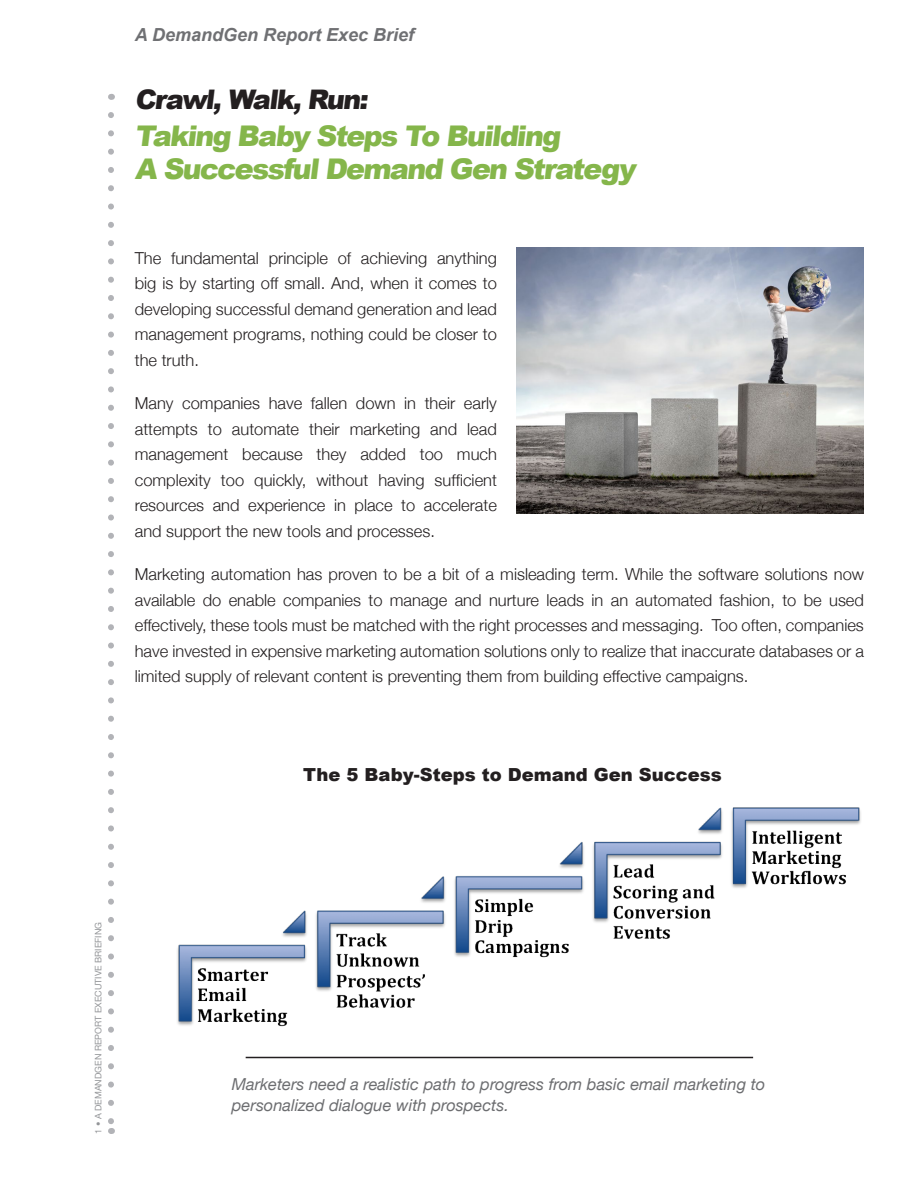
<style>
.page{position:relative;width:918px;height:1188px;background:#fff}
.page>*{position:absolute;margin:0;border:0;box-sizing:border-box;transform-origin:0 0}
.t1{font:900 28.5px "Arial";color:#85b64b}
.t2{font:900 27px "Arial";color:#231f20}
.t3{font:900 18px "Arial";color:#231f20}
.t4{font:italic 700 18px "Arial";color:#6f7073}
.t5{font:300 16.5px/25.5px "Helvetica Neue";color:#231f20;text-align:justify}
.t6{font:italic 16.5px/21px "Helvetica Neue";color:#6c6d70}
.t7{font:9px "Helvetica Neue";color:#939598}
</style>
<div class="page">
<img style="left:177px;top:807px;width:684px;height:251px">
<svg style="left:108px;top:115px;width:6px;height:1007px"></svg>
<img style="left:516px;top:248px;width:348px;height:266px">
<hr style="left:246px;top:1057px;width:507px;height:1px;background:#231f20">
<p class="t4" style="left:135px;top:23px;width:281px">A DemandGen Report Exec Brief</p>
<p class="t2" style="left:135px;top:79px;width:239px">Crawl,Walk,Run:</p>
<p class="t1" style="left:135px;top:115px;width:432px">Taking Baby Steps To Building</p>
<p class="t1" style="left:135px;top:148px;width:507px">A SuccessfulDemand Gen Strategy</p>
<p class="t5" style="left:135px;top:245px;width:364px">The fundamental principle of achieving anything big is by starting off small. And, when it comes to developing successful demand generation and lead management programs, nothing could be closer to the truth.</p>
<p class="t5" style="left:135px;top:390px;width:364px">Many companies have fallen down in their early attempts to automate their marketing and lead management because they added too much complexity too quickly, without having sufficient resources and experience in place to accelerate and support the new tools and processes.</p>
<p class="t5" style="left:135px;top:561px;width:731px">Marketing automation has proven to be a bit of a misleading term. While the software solutions now available do enable companies to manage and nurture leads in an automated fashion, to be used effectively, these tools must be matched with the right processes and messaging. Too often, companies have invested in expensive marketing automation solutions only to realize that inaccurate databases or a limited supply of relevant content is preventing them from building effective campaigns.</p>
<p class="t3" style="left:303px;top:762px;width:420px">The 5 Baby-Steps to Demand Gen Success</p>
<p class="t7" style="left:93px;top:1134px;width:213px;rotate:-90deg">1 • A DEMANDGEN REPORT EXECUTIVE BRIEFING</p>
<p class="t6" style="left:232px;top:1073px;width:535px">Marketers need a realistic path to progress from basic email marketing to personalized dialogue with prospects.</p>
</div>
